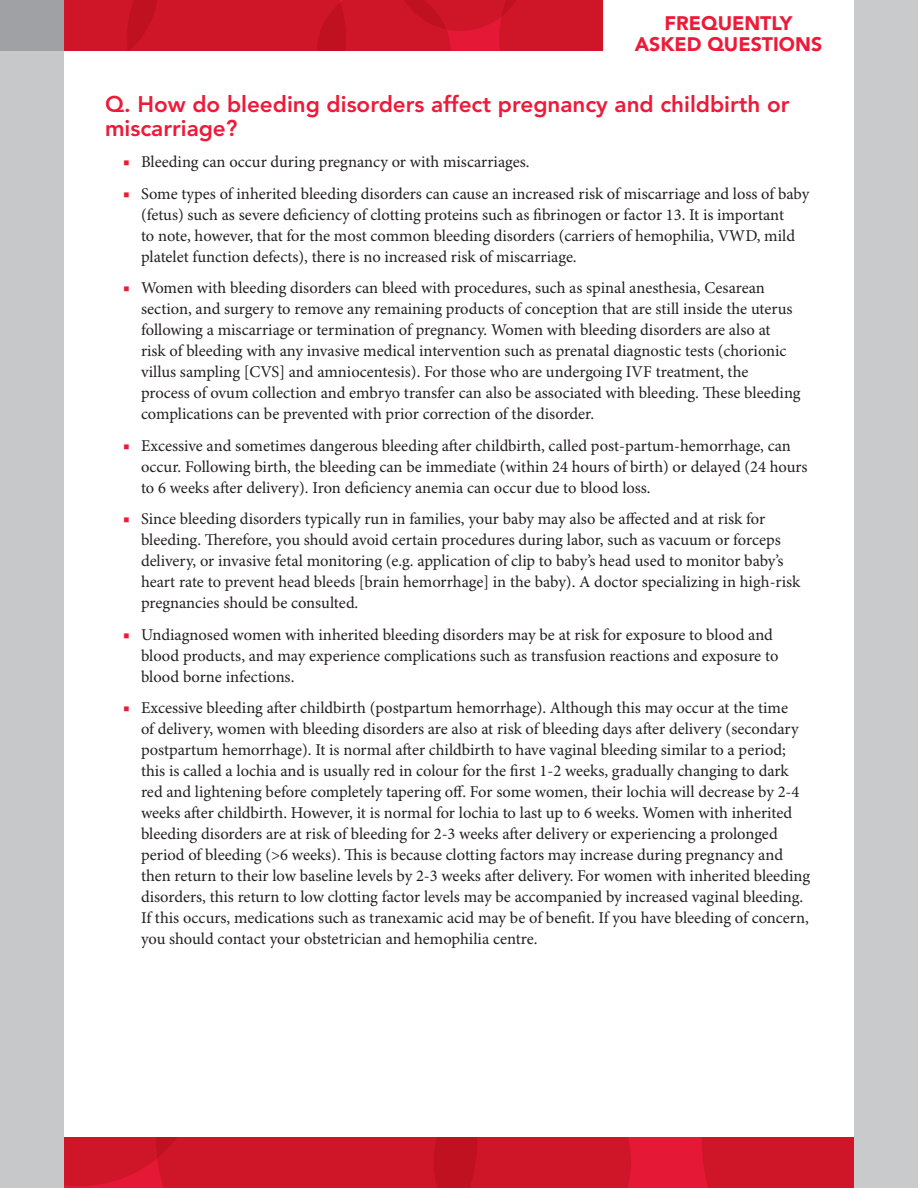
<style>
.page{position:relative;width:918px;height:1188px;background:#fff}
.page>*{position:absolute;margin:0;border:0;box-sizing:border-box;transform-origin:0 0}
.L2{font:800 22.5px/24px "Avenir LT Std";color:#ed1a38}
.t1{font:900 19.5px/20.4px "Avenir LT Std";color:#ed1a38;text-align:center}
.t2{font:16.5px/21px "Minion Pro";color:#231f20}
.s1{color:#ed1a38}
</style>
<div class="page">
<div style="left:0;top:51px;width:64px;height:1137px;background:#c7c8ca"></div>
<div style="left:854px;top:0;width:64px;height:1188px;background:#c9cacc"></div>
<div style="left:64px;top:1137px;width:790px;height:51px;background:#e51836"></div>
<svg style="left:64px;top:1137px;width:567px;height:51px;background:#ce1528"></svg>
<div style="left:702px;top:1137px;width:152px;height:51px;background:#cf1629"></div>
<div style="left:0;top:0;width:64px;height:51px;background:#a0a1a5"></div>
<svg style="left:64px;top:0;width:539px;height:51px;background:#ce1528"></svg>
<p class="t1" style="left:635px;top:13px;width:189px">FREQUENTLY<br>ASKED QUESTIONS</p>
<p class="L2" style="left:105px;top:92px;width:686px">Q. How do bleeding disorders affect pregnancy and childbirth or miscarriage?</p>
<p class="t2" style="left:123px;top:152px;width:408px"><span class="s1">■</span> Bleeding can occur during pregnancy or with miscarriages.</p>
<p class="t2" style="left:141px;top:184px;width:670px;text-indent:-18px"><span class="s1">■</span> Some types of inherited bleeding disorders can cause an increased risk of miscarriage and loss of baby (fetus) such as severe deficiency of clotting proteins such as fibrinogen or factor 13. It is important<br>to note, however, that for the most common bleeding disorders (carriers of hemophilia, VWD, mild platelet function defects), there is no increased risk of miscarriage.</p>
<p class="t2" style="left:141px;top:278px;width:661px;text-indent:-18px"><span class="s1">■</span> Women with bleeding disorders can bleed with procedures, such as spinal anesthesia, Cesarean section, and surgery to remove any remaining products of conception that are still inside the uterus following a miscarriage or termination of pregnancy. Women with bleeding disorders are also at<br>risk of bleeding with any invasive medical intervention such as prenatal diagnostic tests (chorionic villus sampling [CVS] and amniocentesis). For those who are undergoing IVF treatment, the process of ovum collection and embryo transfer can also be associated with bleeding. These bleeding complications can be prevented with prior correction of the disorder.</p>
<p class="t2" style="left:141px;top:436px;width:668px;text-indent:-18px"><span class="s1">■</span> Excessive and sometimes dangerous bleeding after childbirth, called post-partum-hemorrhage, can occur. Following birth, the bleeding can be immediate (within 24 hours of birth) or delayed (24 hours to 6 weeks after delivery). Iron deficiency anemia can occur due to blood loss.</p>
<p class="t2" style="left:141px;top:509px;width:661px;text-indent:-18px"><span class="s1">■</span> Since bleeding disorders typically run in families, your baby may also be affected and at risk for bleeding. Therefore, you should avoid certain procedures during labor, such as vacuum or forceps delivery, or invasive fetal monitoring (e.g. application of clip to baby’s head used to monitor baby’s heart rate to prevent head bleeds [brain hemorrhage] in the baby). A doctor specializing in high-risk pregnancies should be consulted.</p>
<p class="t2" style="left:141px;top:625px;width:639px;text-indent:-18px"><span class="s1">■</span> Undiagnosed women with inherited bleeding disorders may be at risk for exposure to blood and blood products, and may experience complications such as transfusion reactions and exposure to blood borne infections.</p>
<p class="t2" style="left:141px;top:698px;width:671px;text-indent:-18px"><span class="s1">■</span> Excessive bleeding after childbirth (postpartum hemorrhage). Although this may occur at the time<br>of delivery, women with bleeding disorders are also at risk of bleeding days after delivery (secondary postpartum hemorrhage). It is normal after childbirth to have vaginal bleeding similar to a period; this is called a lochia and is usually red in colour for the first 1-2 weeks, gradually changing to dark red and lightening before completely tapering off. For some women, their lochia will decrease by 2-4 weeks after childbirth. However, it is normal for lochia to last up to 6 weeks. Women with inherited bleeding disorders are at risk of bleeding for 2-3 weeks after delivery or experiencing a prolonged period of bleeding (&gt;6 weeks). This is because clotting factors may increase during pregnancy and then return to their low baseline levels by 2-3 weeks after delivery. For women with inherited bleeding disorders, this return to low clotting factor levels may be accompanied by increased vaginal bleeding.<br>If this occurs, medications such as tranexamic acid may be of benefit. If you have bleeding of concern, you should contact your obstetrician and hemophilia centre.</p>
</div>
